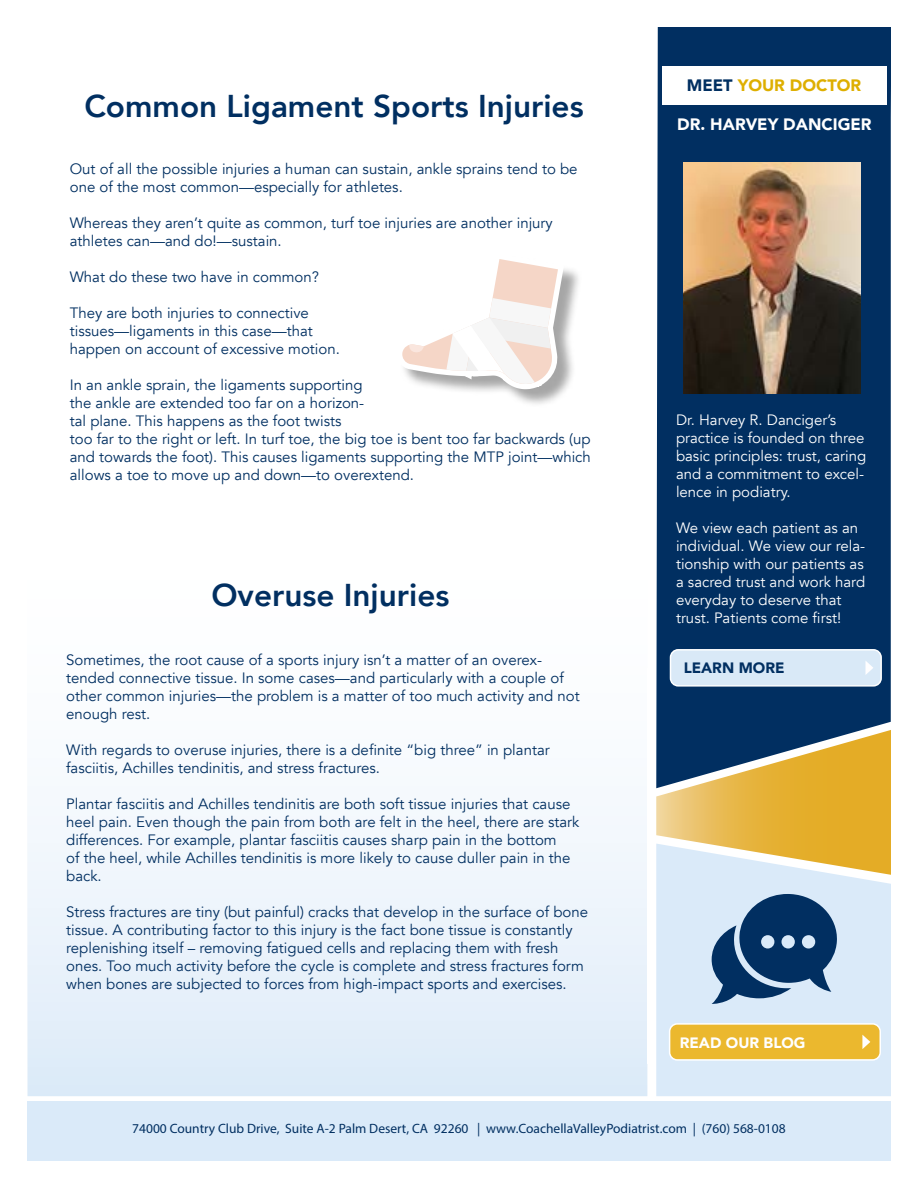
<style>
.page{position:relative;width:918px;height:1188px;background:#fff}
.page>*{position:absolute;margin:0;border:0;box-sizing:border-box;transform-origin:0 0}
.t1{font:800 31.5px "Avenir";color:#012f61}
.t2{font:900 16.5px "Avenir";color:#fff}
.t3{font:900 16.5px "Avenir";color:#deaf00}
.t4{font:15px/18px "Avenir";color:#012f61}
.t5{font:15px/18px "Avenir";color:#fff}
.t6{font:900 15px "Avenir";color:#fff}
.t7{font:900 15px "Avenir";color:#012f61}
.t8{font:13.5px "Myriad Pro";color:#012f61}
.s1{color:#012f61}
</style>
<div class="page">
<svg style="left:27px;top:806px;width:620px;height:290px"></svg>
<div style="left:656px;top:875px;width:235px;height:221px;background:#daeaf9"></div>
<div style="left:656px;top:27px;width:235px;height:703px;background:#012f61"></div>
<div style="left:27px;top:1102px;width:864px;height:59px;background:#daeaf9"></div>
<img style="left:683px;top:163px;width:178px;height:231px">
<svg style="left:712px;top:894px;width:126px;height:110px;background:#4f7298"></svg>
<svg style="left:656px;top:730px;width:235px;height:145px;background:#bfa865"></svg>
<div style="left:671px;top:650px;width:210px;height:36px;background:#d9e9f7;border-radius:8px"></div>
<div style="left:670px;top:649px;width:212px;height:38px;border:2px solid #fff;border-radius:8px"></div>
<svg style="left:866px;top:661px;width:7px;height:13px"></svg>
<div style="left:670px;top:1024px;width:210px;height:36px;background:#ebb82e;border-radius:8px"></div>
<div style="left:669px;top:1023px;width:212px;height:38px;border:2px solid #fff;border-radius:8px"></div>
<svg style="left:862px;top:1035px;width:8px;height:14px"></svg>
<div style="left:662px;top:66px;width:225px;height:38px;background:#fff"></div>
<div style="left:400px;top:255px;width:182px;height:153px;background:#000;opacity:.35"></div>
<svg style="left:400px;top:255px;width:170px;height:153px"></svg>
<h1 class="t1" style="left:84px;top:81px;width:501px">Common Ligament Sports Injuries</h1>
<p class="t4" style="left:70px;top:160px;width:509px">Out of all the possible injuries a human can sustain, ankle sprains tend to be one of the most common—especially for athletes.</p>
<p class="t4" style="left:70px;top:214px;width:485px">Whereas they aren’t quite as common, turf toe injuries are another injury athletes can—and do!—sustain.</p>
<p class="t4" style="left:70px;top:268px;width:251px">What do these two have in common?</p>
<p class="t4" style="left:70px;top:304px;width:272px">They are both injuries to connective tissues—ligaments in this case—that happen on account of excessive motion.</p>
<p class="t4" style="left:70px;top:376px;width:523px">In an ankle sprain, the ligaments supporting<br>the ankle are extended too far on a horizon-<br>tal plane. This happens as the foot twists<br>too far to the right or left. In turf toe, the big toe is bent too far backwards (up and towards the foot). This causes ligaments supporting the MTP joint—which allows a toe to move up and down—to overextend.</p>
<h1 class="t1" style="left:211px;top:570px;width:240px">Overuse Injuries</h1>
<p class="t4" style="left:66px;top:651px;width:515px">Sometimes, the root cause of a sports injury isn’t a matter of an overex&shy;tended connective tissue. In some cases—and particularly with a couple of other common injuries—the problem is a matter of too much activity and not enough rest.</p>
<p class="t4" style="left:66px;top:741px;width:485px">With regards to overuse injuries, there is a definite “big three” in plantar fasciitis, Achilles tendinitis, and stress fractures.</p>
<p class="t4" style="left:66px;top:795px;width:515px">Plantar fasciitis and Achilles tendinitis are both soft tissue injuries that cause heel pain. Even though the pain from both are felt in the heel, there are stark differences. For example, plantar fasciitis causes sharp pain in the bottom<br>of the heel, while Achilles tendinitis is more likely to cause duller pain in the back.</p>
<p class="t4" style="left:66px;top:903px;width:523px">Stress fractures are tiny (but painful) cracks that develop in the surface of bone tissue. A contributing factor to this injury is the fact bone tissue is constantly replenishing itself – removing fatigued cells and replacing them with fresh ones. Too much activity before the cycle is complete and stress fractures form when bones are subjected to forces from high-impact sports and exercises.</p>
<p class="t3" style="left:687px;top:71px;width:176px"><span class="s1">MEET</span> YOUR DOCTOR</p>
<p class="t2" style="left:677px;top:110px;width:196px">DR. HARVEY DANCIGER</p>
<p class="t5" style="left:676px;top:412px;width:192px">Dr. Harvey R. Danciger’s practice is founded on three basic principles: trust, caring and a commitment to excel&shy;lence in podiatry.</p>
<p class="t5" style="left:676px;top:520px;width:191px">We view each patient as an individual. We view our rela&shy;tionship with our patients as a sacred trust and work hard everyday to deserve that trust. Patients come first!</p>
<p class="t7" style="left:684px;top:655px;width:102px">LEARN MORE</p>
<p class="t6" style="left:680px;top:1030px;width:127px">READ OUR BLOG</p>
<p class="t8" style="left:132px;top:1120px;width:655px">74000 Country Club Drive, Suite A-2 Palm Desert, CA 92260 | www.CoachellaValleyPodiatrist.com | (760) 568-0108</p>
</div>
